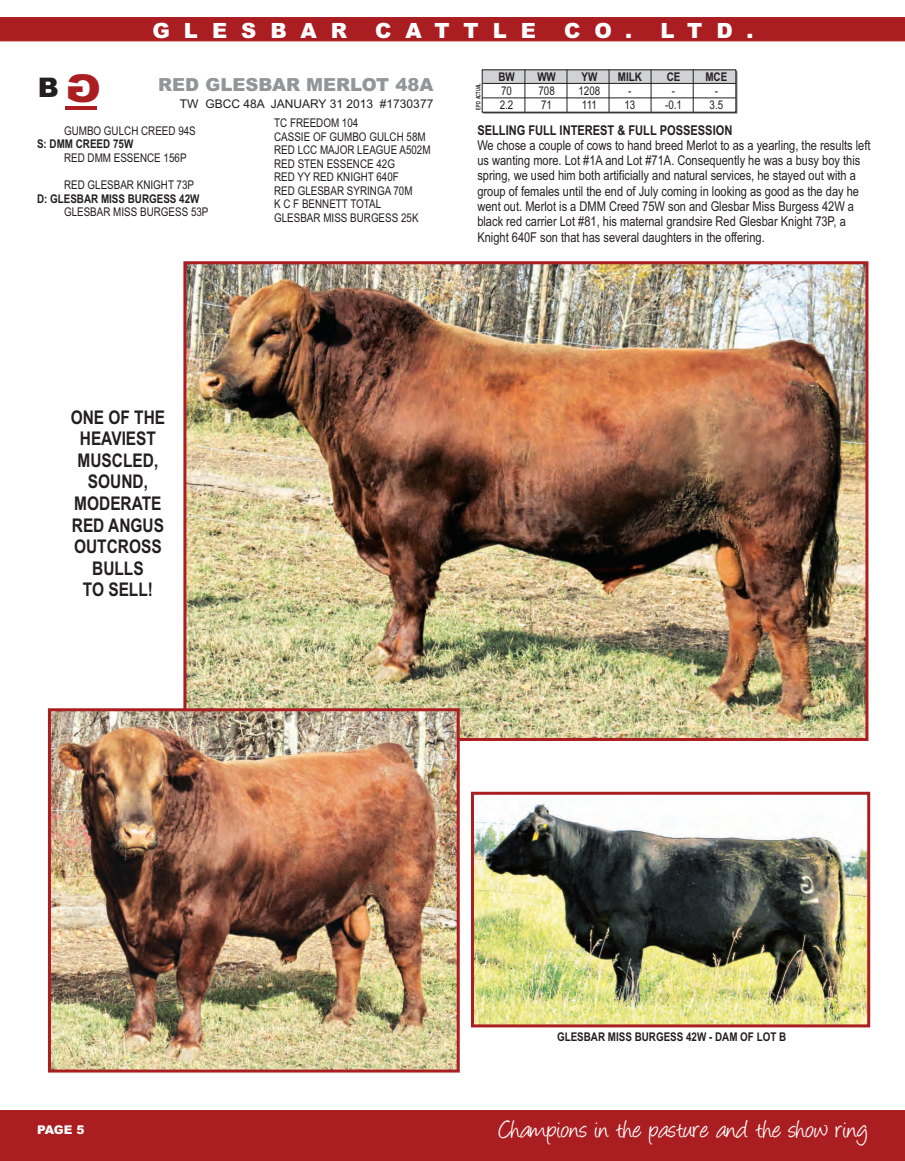
<style>
.page{position:relative;width:905px;height:1161px;background:#fff}
.page>*{position:absolute;margin:0;border:0;box-sizing:border-box;transform-origin:0 0}
.t1{font:28.8px "Angelina";color:#fff}
.t2{font:900 27px "Arial";color:#231f20}
.t3{font:900 21px "Arial";letter-spacing:.665em;color:#fff}
.t4{font:700 18.9px/21.6px "Arial Narrow";color:#231f20;text-align:center}
.t5{font:900 18px "Arial";color:#939598}
.t6{font:13.5px/15.3px "Arial Narrow";color:#231f20}
.t7{font:700 13.5px "Arial Narrow";color:#231f20}
.t8{font:12px/13.6px "Arial Narrow";color:#231f20}
.t9{font:700 12px "Arial Narrow";color:#231f20}
.t10{font:12px "Arial";color:#231f20}
.t11{font:900 12px "Arial";color:#fff}
.t12{font:700 6.15px "Arial Narrow";color:#231f20;scale:.79 1}
</style>
<div class="page">
<svg style="left:483px;top:71px;width:254px;height:43px"></svg>
<div style="left:482px;top:83px;width:253px;height:29px;background:#fff"></div>
<div style="left:482px;top:69px;width:253px;height:15px;background:#d1d2d4"></div>
<div style="left:482px;top:69px;width:254px;height:44px;border:1px solid #231f20"></div>
<hr style="left:482px;top:83px;width:254px;height:1px;background:#231f20">
<hr style="left:482px;top:98px;width:253px;height:1px;background:#231f20">
<hr style="left:524px;top:70px;width:1px;height:42px;background:#231f20">
<hr style="left:566px;top:70px;width:1px;height:42px;background:#231f20">
<hr style="left:608px;top:70px;width:1px;height:42px;background:#231f20">
<hr style="left:650px;top:70px;width:1px;height:42px;background:#231f20">
<hr style="left:692px;top:70px;width:1px;height:42px;background:#231f20">
<hr style="left:65px;top:106px;width:31px;height:4px;background:#aa1d21">
<div style="left:0;top:1110px;width:904px;height:51px;background:#aa1d21"></div>
<div style="left:0;top:17px;width:904px;height:24px;background:#aa1d21"></div>
<img style="left:187px;top:265px;width:677px;height:472px">
<div style="left:183px;top:261px;width:685px;height:480px;border:3px solid #aa1e21"></div>
<img style="left:52px;top:712px;width:403px;height:357px">
<div style="left:48px;top:708px;width:411px;height:365px;border:3px solid #aa1e21"></div>
<img style="left:475px;top:802px;width:391px;height:221px">
<div style="left:471px;top:792px;width:399px;height:235px;border:3px solid #aa1e21"></div>
<h3 class="t3" style="left:152px;top:22px;width:196px">GLESBAR</h3>
<h3 class="t3" style="left:375px;top:22px;width:162px">CATTLE</h3>
<h3 class="t3" style="left:564px;top:22px;width:191px">CO. LTD.</h3>
<p class="t9" style="left:498px;top:72px;width:18px">BW</p>
<p class="t9" style="left:537px;top:72px;width:20px">WW</p>
<p class="t9" style="left:581px;top:72px;width:17px">YW</p>
<p class="t9" style="left:618px;top:72px;width:26px">MILK</p>
<p class="t9" style="left:666px;top:72px;width:15px">CE</p>
<p class="t9" style="left:705px;top:72px;width:23px">MCE</p>
<p class="t8" style="left:501px;top:85px;width:12px">70</p>
<p class="t8" style="left:538px;top:85px;width:18px">708</p>
<p class="t8" style="left:578px;top:85px;width:23px">1208</p>
<p class="t8" style="left:628px;top:85px;width:5px">-</p>
<p class="t8" style="left:672px;top:85px;width:5px">-</p>
<p class="t8" style="left:714px;top:85px;width:5px">-</p>
<p class="t8" style="left:499px;top:99px;width:15px">2.2</p>
<p class="t8" style="left:541px;top:99px;width:12px">71</p>
<p class="t8" style="left:582px;top:99px;width:16px">111</p>
<p class="t8" style="left:624px;top:99px;width:12px">13</p>
<p class="t8" style="left:665px;top:99px;width:18px">-0.1</p>
<p class="t8" style="left:709px;top:99px;width:15px">3.5</p>
<h2 class="t2" style="left:38px;top:78px;width:23px">B</h2>
<h3 class="t5" style="left:158px;top:78px;width:276px">RED GLESBAR MERLOT 48A</h3>
<p class="t10" style="left:180px;top:99px;width:255px">TW GBCC 48A JANUARY 31 2013 #1730377</p>
<p class="t8" style="left:64px;top:125px;width:133px">GUMBO GULCH CREED 94S</p>
<p class="t9" style="left:37px;top:140px;width:98px">S: DMM CREED 75W</p>
<p class="t8" style="left:64px;top:152px;width:124px">RED DMM ESSENCE 156P</p>
<p class="t8" style="left:64px;top:179px;width:131px">RED GLESBAR KNIGHT 73P</p>
<p class="t9" style="left:37px;top:194px;width:164px">D: GLESBAR MISS BURGESS 42W</p>
<p class="t8" style="left:64px;top:206px;width:146px">GLESBAR MISS BURGESS 53P</p>
<p class="t12" style="left:476px;top:110px;width:35px;rotate:-90deg">EPD ACTUAL</p>
<p class="t8" style="left:274px;top:117px;width:158px">TC FREEDOM 104<br>CASSIE OF GUMBO GULCH 58M<br>RED LCC MAJOR LEAGUE A502M<br>RED STEN ESSENCE 42G<br>RED YY RED KNIGHT 640F<br>RED GLESBAR SYRINGA 70M<br>K C F BENNETT TOTAL<br>GLESBAR MISS BURGESS 25K</p>
<p class="t7" style="left:477px;top:125px;width:256px">SELLING FULL INTEREST &amp; FULL POSSESSION</p>
<p class="t6" style="left:477px;top:139px;width:395px">We chose a couple of cows to hand breed Merlot to as a yearling, the results left us wanting more. Lot #1A and Lot #71A. Consequently he was a busy boy this spring, we used him both artificially and natural services, he stayed out with a group of females until the end of July coming in looking as good as the day he went out. Merlot is a DMM Creed 75W son and Glesbar Miss Burgess 42W a black red carrier Lot #81, his maternal grandsire Red Glesbar Knight 73P, a Knight 640F son that has several daughters in the offering.</p>
<h3 class="t4" style="left:71px;top:408px;width:96px">ONE OF THE<br>HEAVIEST<br>MUSCLED,<br>SOUND,<br>MODERATE<br>RED ANGUS<br>OUTCROSS<br>BULLS<br>TO SELL!</h3>
<p class="t9" style="left:557px;top:1032px;width:231px">GLESBAR MISS BURGESS 42W - DAM OF LOT B</p>
<p class="t11" style="left:37px;top:1125px;width:49px">PAGE 5</p>
<h1 class="t1" style="left:499px;top:1117px;width:370px">Champions in the pasture and the show ring</h1>
</div>
